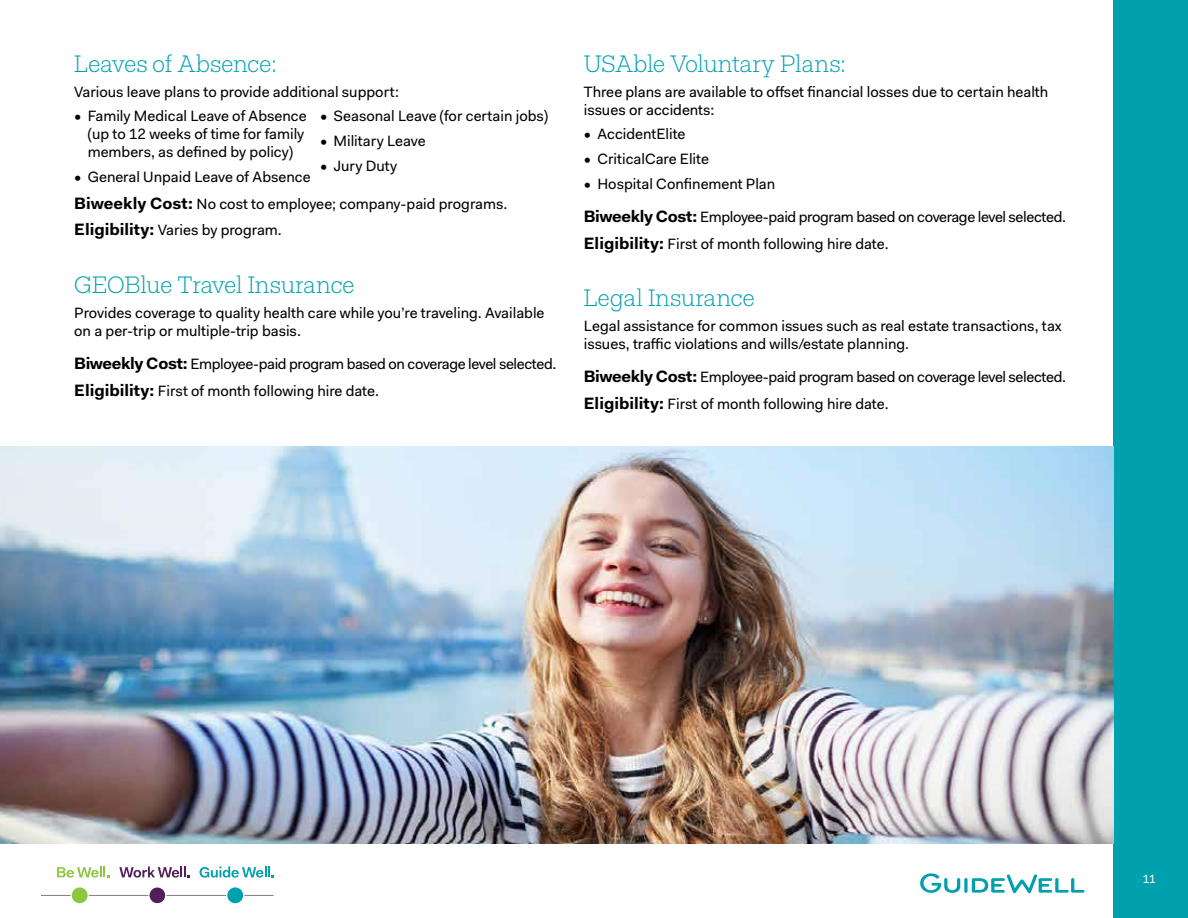
<style>
.page{position:relative;width:1188px;height:918px;background:#fff}
.page>*{position:absolute;margin:0;border:0;box-sizing:border-box;transform-origin:0 0}
.t1{font:300 24px "Fakt Slab Pro";letter-spacing:-.005em;color:#00a0af}
.t2{font:15px/18px "Fakt Pro";color:#000}
.t3{font:15px/26.5px "Fakt Pro";letter-spacing:-.025em;color:#000}
.t4{font:12px "Fakt Pro";color:#fff}
.s1{font-weight:700;font-size:16.5px}
</style>
<div class="page">
<div style="left:1114px;top:0;width:74px;height:918px;background:#00a0af"></div>
<svg style="left:920px;top:873px;width:165px;height:20px"></svg>
<hr style="left:41px;top:895px;width:233px;height:1px;background:#808080">
<svg style="left:71px;top:887px;width:18px;height:17px"></svg>
<svg style="left:226px;top:887px;width:18px;height:17px"></svg>
<svg style="left:148px;top:887px;width:18px;height:17px"></svg>
<svg style="left:57px;top:866px;width:52px;height:12px"></svg>
<svg style="left:119px;top:866px;width:71px;height:12px"></svg>
<svg style="left:199px;top:866px;width:75px;height:12px"></svg>
<img style="left:0;top:446px;width:1114px;height:397px">
<h1 class="t1" style="left:74px;top:48px;width:204px">Leaves of Absence:</h1>
<p class="t2" style="left:74px;top:82px;width:326px">Various leave plans to provide additional support:</p>
<p class="t2" style="left:88px;top:107px;width:220px;text-indent:-14px">• Family Medical Leave of Absence (up to 12 weeks of time for family members, as defined by policy)</p>
<p class="t2" style="left:74px;top:168px;width:238px">• General Unpaid Leave of Absence</p>
<p class="t2" style="left:320px;top:107px;width:230px">• Seasonal Leave (for certain jobs)</p>
<p class="t2" style="left:320px;top:132px;width:107px">• Military Leave</p>
<p class="t2" style="left:320px;top:157px;width:79px">• Jury Duty</p>
<p class="t2" style="left:74px;top:190px;width:435px;line-height:26.5px"><span class="s1">Biweekly Cost:</span> No cost to employee; company-paid programs.<br><span class="s1">Eligibility:</span> Varies by program.</p>
<h1 class="t1" style="left:74px;top:269px;width:282px">GEOBlue Travel Insurance</h1>
<p class="t2" style="left:74px;top:303px;width:472px">Provides coverage to quality health care while you’re traveling. Available on a per-trip or multiple-trip basis.</p>
<p class="t3" style="left:74px;top:350px;width:484px"><span class="s1">Biweekly Cost:</span> Employee-paid program based on coverage level selected.<br><span class="s1">Eligibility:</span> First of month following hire date.</p>
<h1 class="t1" style="left:584px;top:48px;width:264px">USAble Voluntary Plans:</h1>
<p class="t2" style="left:584px;top:82px;width:466px">Three plans are available to offset financial losses due to certain health issues or accidents:</p>
<p class="t2" style="left:584px;top:125px;width:103px">• AccidentElite</p>
<p class="t2" style="left:584px;top:150px;width:127px">• CriticalCare Elite</p>
<p class="t2" style="left:584px;top:175px;width:193px">• Hospital Confinement Plan</p>
<p class="t3" style="left:584px;top:204px;width:484px"><span class="s1">Biweekly Cost:</span> Employee-paid program based on coverage level selected.<br><span class="s1">Eligibility:</span> First of month following hire date.</p>
<h1 class="t1" style="left:584px;top:282px;width:172px">Legal Insurance</h1>
<p class="t2" style="left:584px;top:317px;width:479px">Legal assistance for common issues such as real estate transactions, tax issues, traffic violations and wills/estate planning.</p>
<p class="t3" style="left:584px;top:364px;width:484px"><span class="s1">Biweekly Cost:</span> Employee-paid program based on coverage level selected.<br><span class="s1">Eligibility:</span> First of month following hire date.</p>
<p class="t4" style="left:1143px;top:871px;width:15px">11</p>
</div>
